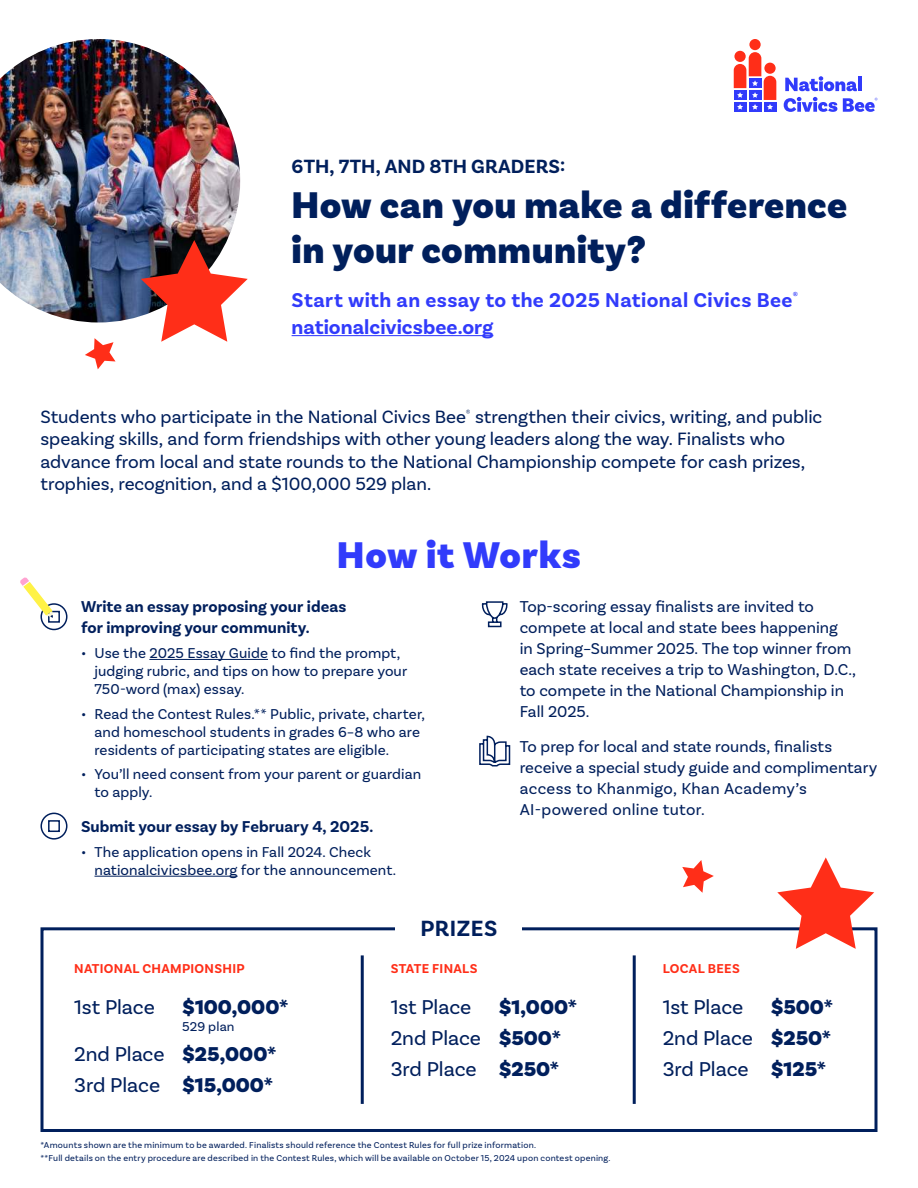
<style>
.page{position:relative;width:918px;height:1188px;background:#fff}
.page>*{position:absolute;margin:0;border:0;box-sizing:border-box;transform-origin:0 0}
.t1{font:900 39px/45px "Basic Sans";letter-spacing:.01em;color:#001f5c}
.t2{font:900 39px "Basic Sans";letter-spacing:.02em;color:#313bfb}
.t3{font:700 23.1px "Basic Sans";letter-spacing:.02em;color:#001f5c}
.t4{font:21px/30.8px "Basic Sans";letter-spacing:-.005em;color:#001f5c;text-align:justify}
.t5{font:700 21px/26.1px "Basic Sans";letter-spacing:.015em;color:#313bfb}
.t6{font:900 21px/30.8px "Basic Sans";color:#001f5c}
.t7{font:700 20.1px "Basic Sans";letter-spacing:.005em;color:#001f5c}
.t8{font:18.75px/22.5px "Basic Sans";color:#001f5c}
.t9{font:16.5px/21px "Basic Sans";letter-spacing:.005em;color:#001f5c}
.t10{font:700 16.5px/21px "Basic Sans";letter-spacing:.005em;color:#001f5c}
.t11{font:15px/18px "Basic Sans";letter-spacing:.005em;color:#001f5c}
.t12{font:700 13.5px "Basic Sans";letter-spacing:.025em;color:#ff2e18}
.t13{font:13.5px "Basic Sans";letter-spacing:.01em;color:#001f5c}
.t14{font:9px/13.5px "Basic Sans";letter-spacing:.025em;color:#001f5c}
.s1{font-weight:900}
.s2{font-weight:400}
</style>
<div class="page">
<div style="left:41px;top:927px;width:837px;height:205px;background:#fff;border:3px solid #001f5c"></div>
<div style="left:749px;top:102px;width:12px;height:10px;background:#313bfb"></div>
<div style="left:749px;top:39px;width:12px;height:11px;background:#ff2e18;border-radius:50%"></div>
<div style="left:764px;top:102px;width:12px;height:10px;background:#313bfb"></div>
<div style="left:734px;top:102px;width:12px;height:10px;background:#313bfb"></div>
<svg style="left:734px;top:52px;width:42px;height:58px"></svg>
<div style="left:734px;top:51px;width:12px;height:11px;background:#ff2e18;border-radius:50%"></div>
<svg style="left:785px;top:76px;width:72px;height:15px"></svg>
<hr style="left:858px;top:77px;width:4px;height:14px;background:#313bfb">
<svg style="left:784px;top:97px;width:53px;height:15px"></svg>
<svg style="left:843px;top:98px;width:35px;height:14px"></svg>
<hr style="left:292px;top:335px;width:201px;height:1px;background:#313bfb">
<svg style="left:682px;top:860px;width:32px;height:33px"></svg>
<svg style="left:777px;top:857px;width:97px;height:92px"></svg>
<hr style="left:361px;top:955px;width:3px;height:149px;background:#001f5c">
<hr style="left:633px;top:955px;width:3px;height:149px;background:#001f5c">
<img style="left:0;top:39px;width:240px;height:283px">
<svg style="left:141px;top:240px;width:107px;height:102px"></svg>
<svg style="left:85px;top:338px;width:31px;height:31px"></svg>
<div style="left:396px;top:921px;width:126px;height:15px;background:#fff"></div>
<hr style="left:149px;top:659px;width:119px;height:1px;background:#001f5c">
<hr style="left:95px;top:876px;width:143px;height:1px;background:#001f5c">
<div style="left:41px;top:603px;width:27px;height:27px;border:2px solid #001f5c;border-radius:50%"></div>
<div style="left:48px;top:611px;width:12px;height:12px;border:2px solid #001f5c"></div>
<div style="left:41px;top:813px;width:27px;height:27px;border:2px solid #001f5c;border-radius:50%"></div>
<div style="left:48px;top:820px;width:12px;height:12px;border:2px solid #001f5c"></div>
<svg style="left:479px;top:735px;width:32px;height:32px"></svg>
<svg style="left:481px;top:601px;width:27px;height:27px"></svg>
<svg style="left:20px;top:577px;width:33px;height:41px"></svg>
<h3 class="t7" style="left:292px;top:159px;width:275px">6TH, 7TH, AND 8TH GRADERS:</h3>
<h1 class="t1" style="left:292px;top:185px;width:557px">How can you make a difference in your community?</h1>
<h3 class="t5" style="left:292px;top:289px;width:508px">Start with an essay to the 2025 National Civics Bee<sup>® </sup>nationalcivicsbee.org</h3>
<p class="t8" style="left:40px;top:407px;width:783px">Students who participate in the National Civics Bee<sup>®</sup> strengthen their civics, writing, and public speaking skills, and form friendships with other young leaders along the way. Finalists who advance from local and state rounds to the National Championship compete for cash prizes, trophies, recognition, and a $100,000 529 plan.</p>
<h1 class="t2" style="left:337px;top:537px;width:246px">How it Works</h1>
<p class="t10" style="left:81px;top:598px;width:267px">Write an essay proposing your ideas for improving your community.</p>
<p class="t11" style="left:94px;top:645px;width:314px;text-indent:-14px">• Use the 2025 Essay Guide to find the prompt, judging rubric, and tips on how to prepare your<br>750-word (max) essay.</p>
<p class="t11" style="left:94px;top:706px;width:332px;text-indent:-14px">• Read the Contest Rules.** Public, private, charter, and homeschool students in grades 6–8 who are residents of participating states are eligible.</p>
<p class="t11" style="left:94px;top:767px;width:328px;text-indent:-14px">• You’ll need consent from your parent or guardian to apply.</p>
<p class="t10" style="left:81px;top:817px;width:294px">Submit your essay by February 4, 2025.</p>
<p class="t11" style="left:94px;top:844px;width:303px;text-indent:-14px">• The application opens in Fall 2024. Check nationalcivicsbee.org for the announcement.</p>
<p class="t9" style="left:520px;top:597px;width:338px">Top-scoring essay finalists are invited to compete at local and state bees happening<br>in Spring–Summer 2025. The top winner from each state receives a trip to Washington, D.C., to compete in the National Championship in Fall 2025.</p>
<p class="t9" style="left:520px;top:737px;width:359px">To prep for local and state rounds, finalists receive a special study guide and complimentary access to Khanmigo, Khan Academy’s AI-powered online tutor.</p>
<h2 class="t3" style="left:421px;top:920px;width:78px">PRIZES</h2>
<p class="t12" style="left:74px;top:963px;width:172px">NATIONAL CHAMPIONSHIP</p>
<p class="t12" style="left:391px;top:963px;width:88px">STATE FINALS</p>
<p class="t12" style="left:663px;top:963px;width:79px">LOCAL BEES</p>
<h3 class="t4" style="left:74px;top:993px;width:82px">1st Place</h3>
<h3 class="t6" style="left:182px;top:993px;width:108px">$100,000*</h3>
<p class="t13" style="left:182px;top:1020px;width:54px">529 plan</p>
<h3 class="t4" style="left:74px;top:1040px;width:204px">2nd Place <span class="s1">$25,000*<br></span>3rd Place <span class="s1">$15,000*</span></h3>
<h3 class="t6" style="left:391px;top:993px;width:188px;text-indent:108px">$1,000*<br><span class="s2">2nd Place</span> $500*<br><span class="s2">3rd Place</span> $250*</h3>
<h3 class="t4" style="left:391px;top:993px;width:82px">1st Place</h3>
<h3 class="t4" style="left:663px;top:993px;width:172px;text-indent:108px"><span class="s1">$500* </span>2nd Place <span class="s1">$250* </span>3rd Place <span class="s1">$125*</span></h3>
<h3 class="t4" style="left:663px;top:993px;width:82px">1st Place</h3>
<p class="t14" style="left:41px;top:1138px;width:572px">*Amounts shown are the minimum to be awarded. Finalists should reference the Contest Rules for full prize information.<br>**Full details on the entry procedure are described in the Contest Rules, which will be available on October 15, 2024 upon contest opening.</p>
</div>
